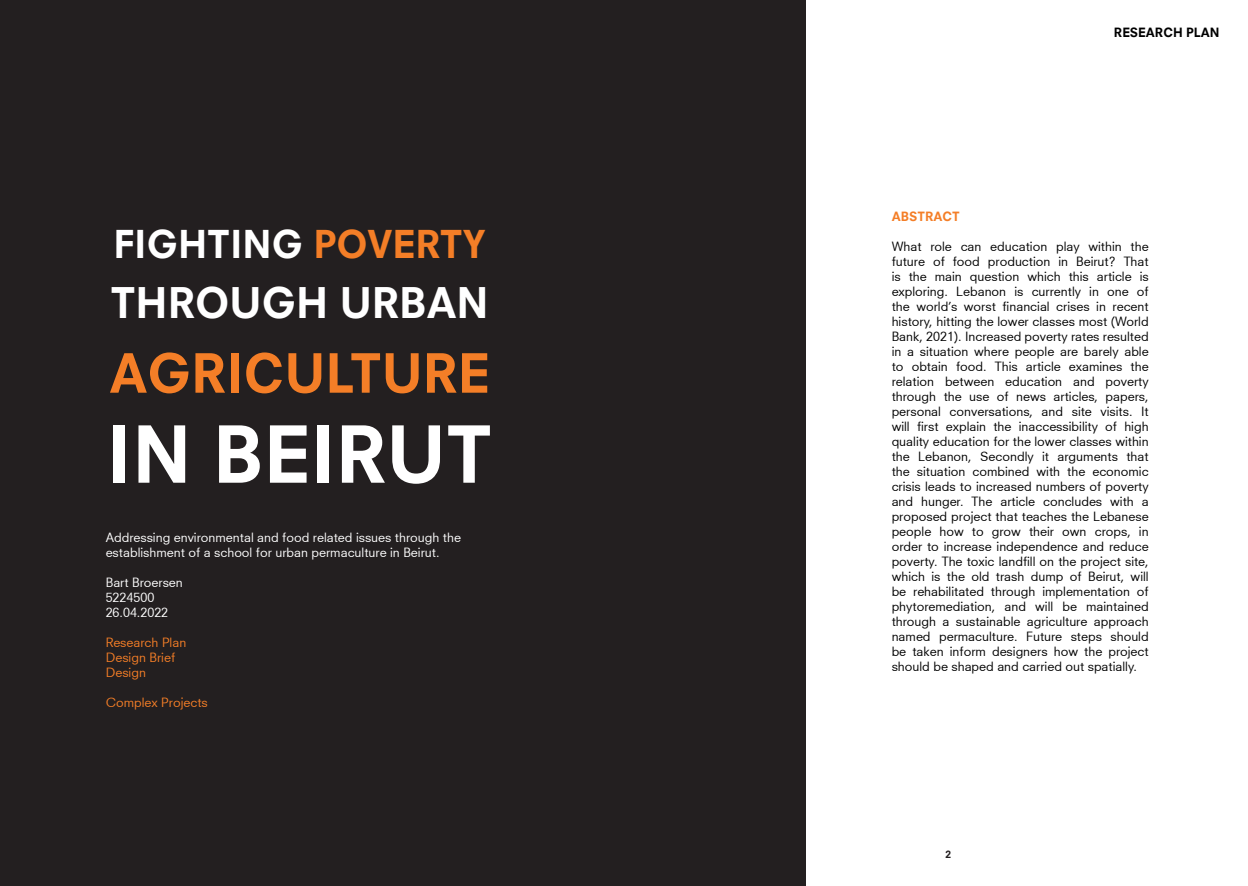
<style>
.page{position:relative;width:1248px;height:886px;background:#fff}
.page>*{position:absolute;margin:0;border:0;box-sizing:border-box;transform-origin:0 0}
.subtitle__Neuzeits{font:76.25px "Neuzeit S Heavy";color:#fff}
.subtitle__Neuzeits-2{font:52.5px "Neuzeit S Heavy";color:#f47e27}
.subtitle__Neuzeits-3{font:41.25px "Neuzeit S Heavy";color:#fff}
.subtitle__Neuzeits-4{font:37.5px "Neuzeit S Heavy";color:#fff}
.text__Neuzeits__10pt{font:12.5px/15px "Neuzeit S";color:#000;text-align:justify}
.subtitle__Neuzeits-5{font:12.5px/15px "Neuzeit S";color:#fff}
.subtitle__Neuzeits-6{font:12.5px "Neuzeit S";color:#f47e27}
.text__NeuzeitsHeavy{font:12.5px "Neuzeit S Heavy";color:#000}
.text__Neuzeits__10pt-2{font:12.5px "Neuzeit S Heavy";color:#f47e27}
.t1{font:10px "Neuzeit S Heavy";color:#231f20}
.s1{color:#f47e27}
</style>
<div class="page">
<div style="left:0;top:0;width:805px;height:886px;background:#231f20"></div>
<p class="subtitle__Neuzeits-4" style="left:113px;top:221px;width:374px">FIGHTING <span class="s1">POVERTY</span></p>
<p class="subtitle__Neuzeits-3" style="left:110px;top:277px;width:380px">THROUGH URBAN</p>
<p class="subtitle__Neuzeits-2" style="left:109px;top:341px;width:382px">AGRICULTURE</p>
<p class="subtitle__Neuzeits" style="left:107px;top:408px;width:387px">IN BEIRUT</p>
<p class="subtitle__Neuzeits-5" style="left:106px;top:530px;width:357px">Addressing environmental and food related issues through the establishment of a school for urban permaculture in Beirut.</p>
<p class="subtitle__Neuzeits-5" style="left:106px;top:575px;width:79px">Bart Broersen</p>
<p class="subtitle__Neuzeits-5" style="left:106px;top:590px;width:50px">5224500</p>
<p class="subtitle__Neuzeits-5" style="left:106px;top:605px;width:64px">26.04.2022</p>
<p class="subtitle__Neuzeits-6" style="left:106px;top:635px;width:82px">Research Plan</p>
<p class="subtitle__Neuzeits-6" style="left:106px;top:650px;width:71px">Design Brief</p>
<p class="subtitle__Neuzeits-6" style="left:106px;top:665px;width:42px">Design</p>
<p class="subtitle__Neuzeits-6" style="left:106px;top:695px;width:104px">Complex Projects</p>
<p class="text__NeuzeitsHeavy" style="left:1113px;top:24px;width:107px">RESEARCH PLAN</p>
<p class="text__Neuzeits__10pt-2" style="left:891px;top:209px;width:70px">ABSTRACT</p>
<p class="text__Neuzeits__10pt" style="left:891px;top:239px;width:258px">What role can education play within the future of food production in Beirut? That is the main question which this article is exploring. Lebanon is currently in one of the world’s worst financial crises in recent history, hitting the lower classes most (World Bank, 2021). Increased poverty rates resulted in a situation where people are barely able to obtain food. This article examines the relation between education and poverty through the use of news articles, papers, personal conversations, and site visits. It will first explain the inaccessibility of high quality education for the lower classes within the Lebanon, Secondly it arguments that the situation combined with the economic crisis leads to increased numbers of poverty and hunger. The article concludes with a proposed project that teaches the Lebanese people how to grow their own crops, in order to increase independence and reduce poverty. The toxic landfill on the project site, which is the old trash dump of Beirut, will be rehabilitated through implementation of phytoremediation, and will be maintained through a sustainable agriculture approach named permaculture. Future steps should be taken inform designers how the project should be shaped and carried out spatially.</p>
<p class="t1" style="left:945px;top:848px;width:7px">2</p>
</div>
